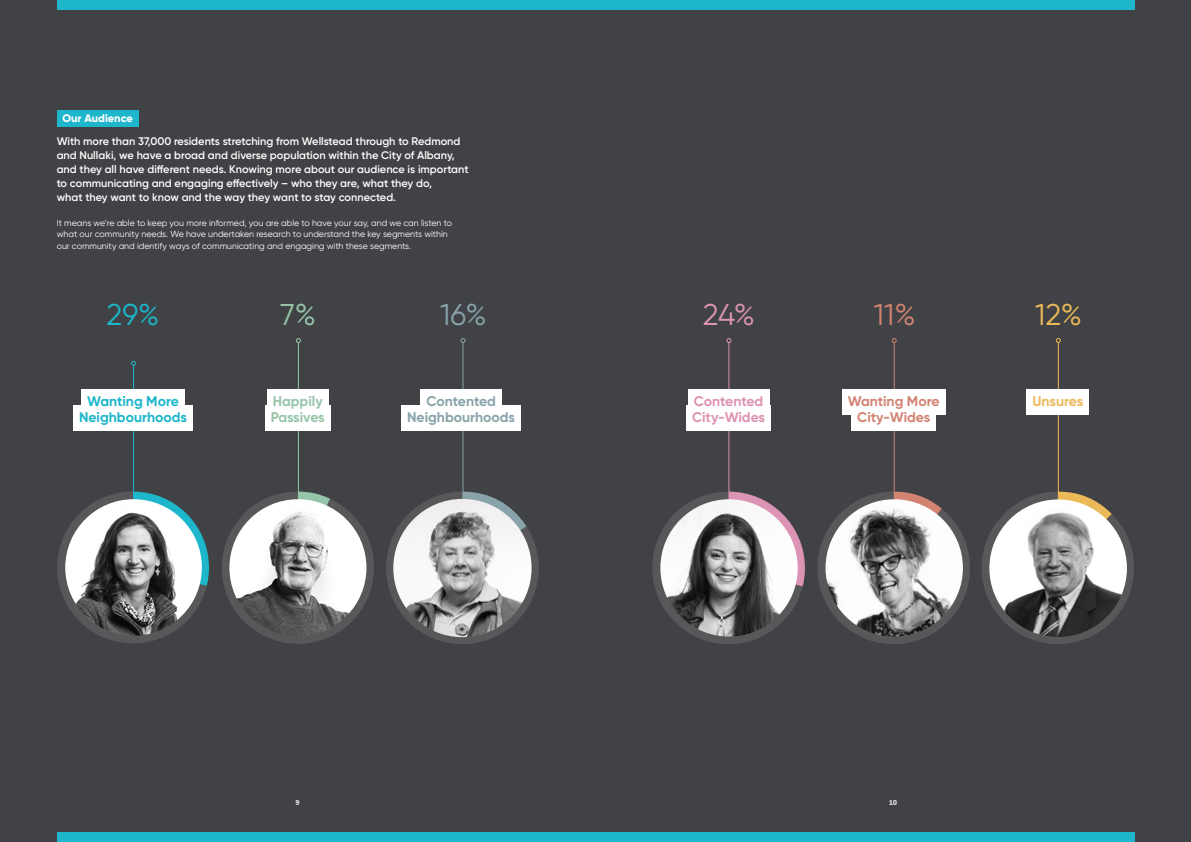
<style>
.page{position:relative;width:1191px;height:842px;background:#404245}
.page>*{position:absolute;margin:0;border:0;box-sizing:border-box;transform-origin:0 0}
.t1{font:30px "Gilroy";color:#1db6ca}
.t2{font:30px "Gilroy";color:#88a3a9}
.t3{font:30px "Gilroy";color:#dd93b3}
.t4{font:30px "Gilroy";color:#d28372}
.t5{font:30px "Gilroy";color:#ecb959}
.t6{font:30px "Gilroy";color:#97c5a9}
.t7{font:700 14px/16px "Gilroy";color:#1db6ca;text-align:center}
.t8{font:700 14px/16px "Gilroy";color:#88a3a9;text-align:center}
.t9{font:700 14px/16px "Gilroy";color:#d28372;text-align:center}
.t10{font:700 14px/16px "Gilroy";color:#dd93b3}
.t11{font:700 14px/16px "Gilroy";color:#97c5a9}
.t12{font:700 14px "Gilroy";color:#ecb959}
.t13{font:600 11px/14px "Gilroy";color:#fff}
.t14{font:800 11px "Gilroy";color:#fff}
.t15{font:8.8px/11.2px "Gilroy";color:#fff}
.t16{font:7px "Museo Sans 900";color:#d9dadb}
</style>
<div class="page">
<div style="left:57px;top:110px;width:81px;height:17px;background:#1db6ca"></div>
<div style="left:57px;top:0;width:1077px;height:10px;background:#1db6ca"></div>
<div style="left:57px;top:832px;width:1077px;height:10px;background:#1db6ca"></div>
<hr style="left:133px;top:413px;width:1px;height:120px;background:#1db6ca">
<hr style="left:133px;top:365px;width:1px;height:64px;background:#1db6ca">
<svg style="left:131px;top:361px;width:5px;height:5px"></svg>
<div style="left:82px;top:389px;width:102px;height:25px;background:#fff"></div>
<div style="left:73px;top:405px;width:120px;height:25px;background:#fff"></div>
<hr style="left:893px;top:343px;width:1px;height:165px;background:#d28372">
<svg style="left:891px;top:338px;width:5px;height:5px"></svg>
<hr style="left:1057px;top:342px;width:1px;height:166px;background:#ecb959">
<svg style="left:1055px;top:338px;width:5px;height:5px"></svg>
<hr style="left:462px;top:343px;width:1px;height:166px;background:#88a3a9">
<svg style="left:460px;top:338px;width:5px;height:5px"></svg>
<hr style="left:728px;top:343px;width:1px;height:167px;background:#dd93b3">
<svg style="left:726px;top:338px;width:5px;height:5px"></svg>
<hr style="left:298px;top:343px;width:1px;height:167px;background:#97c5a9">
<svg style="left:296px;top:338px;width:5px;height:5px"></svg>
<div style="left:688px;top:389px;width:81px;height:25px;background:#fff"></div>
<div style="left:686px;top:405px;width:84px;height:25px;background:#fff"></div>
<div style="left:267px;top:389px;width:61px;height:25px;background:#fff"></div>
<div style="left:265px;top:405px;width:65px;height:25px;background:#fff"></div>
<div style="left:842px;top:389px;width:103px;height:25px;background:#fff"></div>
<div style="left:851px;top:405px;width:85px;height:25px;background:#fff"></div>
<div style="left:421px;top:389px;width:81px;height:25px;background:#fff"></div>
<div style="left:401px;top:405px;width:120px;height:25px;background:#fff"></div>
<div style="left:1026px;top:389px;width:63px;height:25px;background:#fff"></div>
<svg style="left:57px;top:492px;width:482px;height:152px"></svg>
<img style="left:393px;top:499px;width:138px;height:138px;border-radius:69px">
<svg style="left:652px;top:492px;width:482px;height:152px"></svg>
<img style="left:989px;top:499px;width:138px;height:138px;border-radius:69px">
<p class="t14" style="left:62px;top:111px;width:72px">Our Audience</p>
<p class="t13" style="left:57px;top:134px;width:413px">With more than 37,000 residents stretching from Wellstead through to Redmond and Nullaki, we have a broad and diverse population within the City of Albany, and they all have different needs. Knowing more about our audience is important to communicating and engaging effectively – who they are, what they do,<br>what they want to know and the way they want to stay connected.</p>
<p class="t15" style="left:57px;top:217px;width:397px">It means we’re able to keep you more informed, you are able to have your say, and we can listen to what our community needs. We have undertaken research to understand the key segments within our community and identify ways of communicating and engaging with these segments.</p>
<h1 class="t1" style="left:107px;top:296px;width:54px">29%</h1>
<h1 class="t6" style="left:280px;top:296px;width:37px">7%</h1>
<h1 class="t2" style="left:440px;top:296px;width:48px">16%</h1>
<h1 class="t3" style="left:703px;top:296px;width:54px">24%</h1>
<h1 class="t4" style="left:874px;top:296px;width:43px">11%</h1>
<h1 class="t5" style="left:1035px;top:296px;width:48px">12%</h1>
<p class="t7" style="left:79px;top:393px;width:109px">Wanting More<br>Neighbourhoods</p>
<p class="t11" style="left:271px;top:393px;width:56px">Happily<br>Passives</p>
<p class="t9" style="left:848px;top:393px;width:93px">Wanting More<br>City-Wides</p>
<p class="t8" style="left:407px;top:393px;width:109px">Contented<br>Neighbourhoods</p>
<p class="t12" style="left:1032px;top:392px;width:52px">Unsures</p>
<p class="t10" style="left:692px;top:393px;width:75px">Contented<br>City-Wides</p>
<p class="t16" style="left:295px;top:798px;width:6px">9</p>
<p class="t16" style="left:889px;top:798px;width:10px">10</p>
</div>
